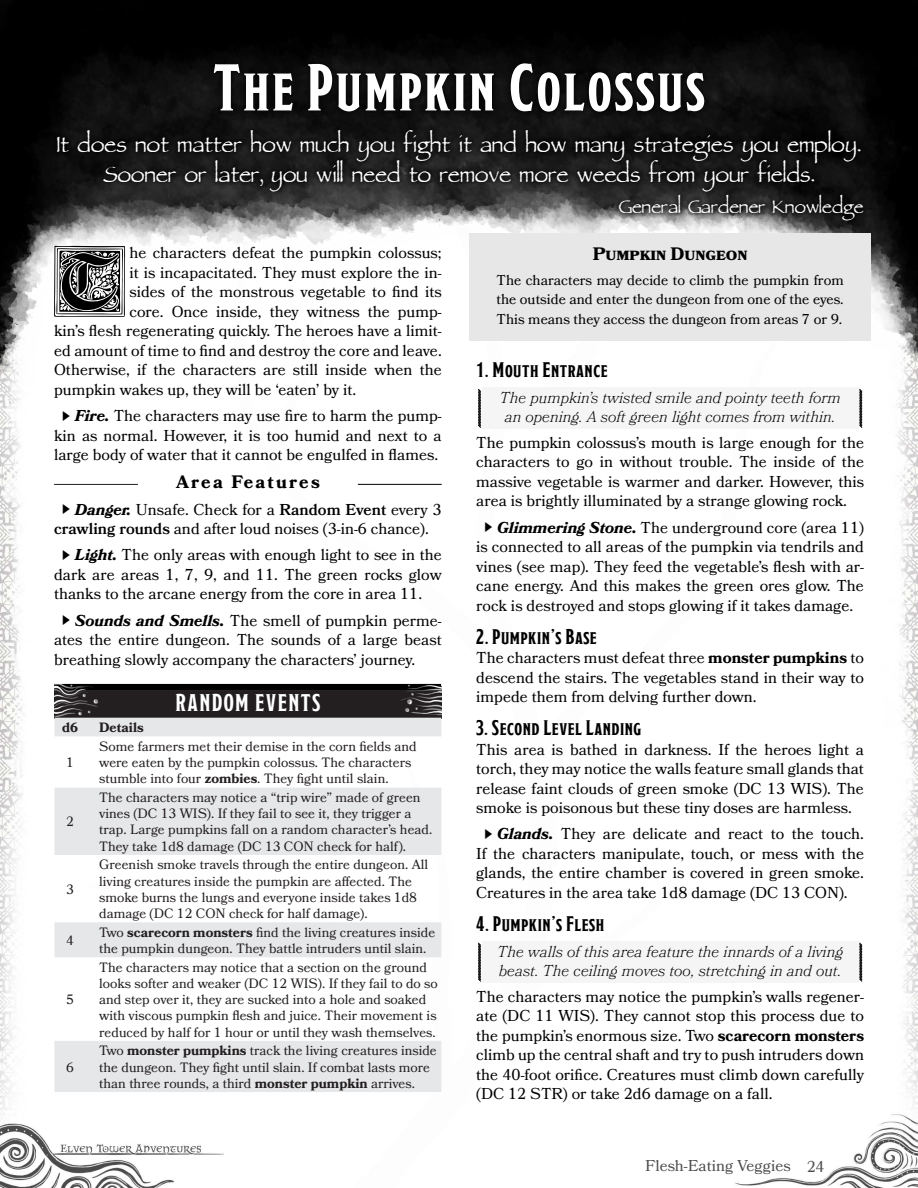
<style>
.page{position:relative;width:918px;height:1188px;background:#fff}
.page>*{position:absolute;margin:0;border:0;box-sizing:border-box;transform-origin:0 0}
.Drops_Caps{font:88.8px "Neugotische Initialen";color:#010101}
.Chapter_Header_-_for{font:700 66px "Modesto Condensed";letter-spacing:.04em;color:#fff}
.Epigraph{font:36px/30px "Parchment MF";color:#fff;text-align:center}
.Epigraph_Author{font:30px "Parchment MF";color:#fff}
.Random_Encounters_Ta{font:700 24px "Modesto Condensed";letter-spacing:.06em;color:#fff}
.Heading_2{font:700 21px "Modesto Condensed";letter-spacing:.025em;color:#010101}
.Sidebar_Heading{font:700 18px "Bookmania";color:#010101}
.Encounter_Level{font:700 18px "Bookmania";color:#000}
.Core_Body{font:15.75px/19.5px "Bookmania";color:#010101;text-align:justify}
.Drops_Caps-2{font:15.75px "Bookmania";color:#010101}
.Boxed_Text{font:italic 300 15.75px/18.9px "Bookmania";color:#010101;text-align:center}
.Sidebar_Body{font:14.25px/19.5px "Bookmania";color:#010101;text-align:justify}
.Lines{font:13.5px/16.2px "Bookmania";color:#231f20}
.Lines-2{font:700 13.5px "Bookmania";color:#231f20}
.Numbers{font:13.5px "Bookmania";color:#231f20}
.Numbers-2{font:700 13.5px "Bookmania";color:#231f20}
.s1{font-family:"Hira Kaku Pro W3";font-size:10.5px;color:#000}
.s2{font-weight:700;font-style:italic}
.s3{font-weight:700}
.s4{font-weight:600}
</style>
<div class="page">
<img style="left:0;top:395px;width:918px;height:793px">
<img style="left:0;top:0;width:918px;height:395px">
<div style="left:208px;top:57px;width:503px;height:60px;background:#0a0a0a"></div>
<div style="left:51px;top:124px;width:818px;height:102px;background:#010101;opacity:.75"></div>
<hr style="left:358px;top:484px;width:84px;height:1px;background:#000">
<hr style="left:54px;top:484px;width:84px;height:1px;background:#231f20">
<div style="left:54px;top:687px;width:388px;height:32px;background:linear-gradient(to right,#615f60,#615f60)"></div>
<svg style="left:54px;top:718px;width:387px;height:374px"></svg>
<img style="left:54px;top:683px;width:388px;height:33px">
<div style="left:470px;top:233px;width:401px;height:45px;background:#e7e7e7"></div>
<div style="left:470px;top:274px;width:401px;height:67px;background:#e7e7e7"></div>
<div style="left:482px;top:388px;width:377px;height:41px;background:#f5f5f6"></div>
<svg style="left:477px;top:388px;width:5px;height:40px"></svg>
<svg style="left:859px;top:388px;width:4px;height:40px"></svg>
<div style="left:482px;top:942px;width:377px;height:41px;background:#f5f5f6"></div>
<svg style="left:477px;top:942px;width:5px;height:40px"></svg>
<svg style="left:859px;top:942px;width:4px;height:40px"></svg>
<p class="Chapter_Header_-_for" style="left:213px;top:55px;width:493px">The Pumpkin Colossus</p>
<p class="Epigraph" style="left:57px;top:132px;width:805px">It does not matter how much you fight it and how many strategies you employ.<br>Sooner or later, you will need to remove more weeds from your fields.</p>
<p class="Epigraph_Author" style="left:619px;top:194px;width:246px">General Gardener Knowledge</p>
<p class="Drops_Caps" style="left:50px;top:234px;width:81px">T</p>
<p class="Drops_Caps-2" style="left:129px;top:244px;width:314px">he characters defeat the pumpkin colossus;</p>
<p class="Sidebar_Heading" style="left:593px;top:243px;width:156px">Pumpkin Dungeon</p>
<p class="Sidebar_Body" style="left:497px;top:270px;width:349px">The characters may decide to climb the pumpkin from the outside and enter the dungeon from one of the eyes.<br>This means they access the dungeon from areas 7 or 9.</p>
<p class="Heading_2" style="left:476px;top:359px;width:133px">1. Mouth Entrance</p>
<p class="Boxed_Text" style="left:499px;top:388px;width:343px">The pumpkin’s twisted smile and pointy teeth form an opening. A soft green light comes from within.</p>
<p class="Core_Body" style="left:476px;top:433px;width:389px">The pumpkin colossus’s mouth is large enough for the characters to go in without trouble. The inside of the massive vegetable is warmer and darker. However, this area is brightly illuminated by a strange glowing rock.</p>
<p class="Core_Body" style="left:476px;top:518px;width:389px;text-indent:7px"><span class="s1">▶</span> <span class="s2">Glimmering Stone.</span> The underground core (area 11) is connected to all areas of the pumpkin via tendrils and vines (see map). They feed the vegetable’s flesh with ar&shy;cane energy. And this makes the green ores glow. The rock is destroyed and stops glowing if it takes damage.</p>
<p class="Heading_2" style="left:476px;top:626px;width:122px">2. Pumpkin’s Base</p>
<p class="Core_Body" style="left:476px;top:648px;width:389px">The characters must defeat three <span class="s3">monster pumpkins</span> to descend the stairs. The vegetables stand in their way to impede them from delving further down.</p>
<p class="Heading_2" style="left:476px;top:717px;width:167px">3. Second Level Landing</p>
<p class="Core_Body" style="left:476px;top:740px;width:389px">This area is bathed in darkness. If the heroes light a torch, they may notice the walls feature small glands that release faint clouds of green smoke (DC 13 WIS). The smoke is poisonous but these tiny doses are harmless.</p>
<p class="Core_Body" style="left:476px;top:824px;width:389px;text-indent:7px"><span class="s1">▶</span> <span class="s2">Glands.</span> They are delicate and react to the touch.<br>If the characters manipulate, touch, or mess with the glands, the entire chamber is covered in green smoke.<br>Creatures in the area take 1d8 damage (DC 13 CON).</p>
<p class="Heading_2" style="left:476px;top:913px;width:129px">4. Pumpkin’s Flesh</p>
<p class="Boxed_Text" style="left:497px;top:942px;width:348px;text-align:left">The walls of this area feature the innards of a living beast. The ceiling moves too, stretching in and out.</p>
<p class="Core_Body" style="left:476px;top:987px;width:389px">The characters may notice the pumpkin’s walls regener&shy;ate (DC 11 WIS). They cannot stop this process due to the pumpkin’s enormous size. Two <span class="s3">scarecorn monsters </span>climb up the central shaft and try to push intruders down the 40-foot orifice. Creatures must climb down carefully (DC 12 STR) or take 2d6 damage on a fall.</p>
<p class="Drops_Caps-2" style="left:129px;top:263px;width:314px">it is incapacitated. They must explore the in-</p>
<p class="Drops_Caps-2" style="left:129px;top:283px;width:314px">sides of the monstrous vegetable to find its</p>
<p class="Drops_Caps-2" style="left:129px;top:302px;width:314px">core. Once inside, they witness the pump-</p>
<p class="Drops_Caps-2" style="left:54px;top:322px;width:389px">kin’s flesh regenerating quickly. The heroes have a limit-</p>
<p class="Drops_Caps-2" style="left:54px;top:341px;width:389px">ed amount of time to find and destroy the core and leave.</p>
<p class="Drops_Caps-2" style="left:54px;top:361px;width:389px">Otherwise, if the characters are still inside when the</p>
<p class="Drops_Caps-2" style="left:54px;top:380px;width:304px">pumpkin wakes up, they will be ‘eaten’ by it.</p>
<p class="Core_Body" style="left:54px;top:406px;width:389px;text-align:center"><span class="s1">▶</span> <span class="s2">Fire.</span> The characters may use fire to harm the pump&shy;kin as normal. However, it is too humid and next to a large body of water that it cannot be engulfed in flames.</p>
<p class="Encounter_Level" style="left:176px;top:472px;width:145px">Area Features</p>
<p class="Core_Body" style="left:54px;top:500px;width:389px;text-indent:7px"><span class="s1">▶</span> <span class="s2">Danger.</span> Unsafe. Check for a <span class="s4">Random Event</span> every 3 <span class="s4">crawling rounds</span> and after loud noises (3-in-6 chance).</p>
<p class="Core_Body" style="left:54px;top:545px;width:389px;text-indent:7px"><span class="s1">▶</span> <span class="s2">Light.</span> The only areas with enough light to see in the dark are areas 1, 7, 9, and 11. The green rocks glow thanks to the arcane energy from the core in area 11.</p>
<p class="Core_Body" style="left:54px;top:611px;width:389px;text-indent:7px"><span class="s1">▶</span> <span class="s2">Sounds and Smells.</span> The smell of pumpkin perme&shy;ates the entire dungeon. The sounds of a large beast breathing slowly accompany the characters’ journey.</p>
<p class="Random_Encounters_Ta" style="left:175px;top:691px;width:147px">RANDOM EVENTS</p>
<p class="Numbers-2" style="left:62px;top:720px;width:17px">d6</p>
<p class="Lines-2" style="left:99px;top:720px;width:46px">Details</p>
<p class="Numbers" style="left:66px;top:755px;width:9px">1</p>
<p class="Lines" style="left:99px;top:738px;width:319px">Some farmers met their demise in the corn fields and were eaten by the pumpkin colossus. The characters stumble into four <span class="s3">zombies</span>. They fight until slain.</p>
<p class="Lines" style="left:99px;top:789px;width:335px">The characters may notice a “trip wire” made of green vines (DC 13 WIS). If they fail to see it, they trigger a trap. Large pumpkins fall on a random character’s head.<br>They take 1d8 damage (DC 13 CON check for half).</p>
<p class="Numbers" style="left:66px;top:814px;width:9px">2</p>
<p class="Lines" style="left:99px;top:857px;width:330px">Greenish smoke travels through the entire dungeon. All living creatures inside the pumpkin are affected. The smoke burns the lungs and everyone inside takes 1d8 damage (DC 12 CON check for half damage).</p>
<p class="Numbers" style="left:66px;top:881px;width:9px">3</p>
<p class="Numbers" style="left:66px;top:932px;width:9px">4</p>
<p class="Lines" style="left:99px;top:924px;width:338px">Two <span class="s3">scarecorn monsters</span> find the living creatures inside the pumpkin dungeon. They battle intruders until slain.</p>
<p class="Numbers" style="left:66px;top:992px;width:9px">5</p>
<p class="Lines" style="left:99px;top:959px;width:340px">The characters may notice that a section on the ground looks softer and weaker (DC 12 WIS). If they fail to do so and step over it, they are sucked into a hole and soaked with viscous pumpkin flesh and juice. Their movement is reduced by half for 1 hour or until they wash themselves.</p>
<p class="Lines" style="left:99px;top:1043px;width:339px">Two <span class="s3">monster pumpkins</span> track the living creatures inside the dungeon. They fight until slain. If combat lasts more than three rounds, a third <span class="s3">monster pumpkin</span> arrives.</p>
<p class="Numbers" style="left:66px;top:1059px;width:9px">6</p>
<p class="Core_Body" style="left:645px;top:1156px;width:181px">Flesh-Eating Veggies 24</p>
</div>
